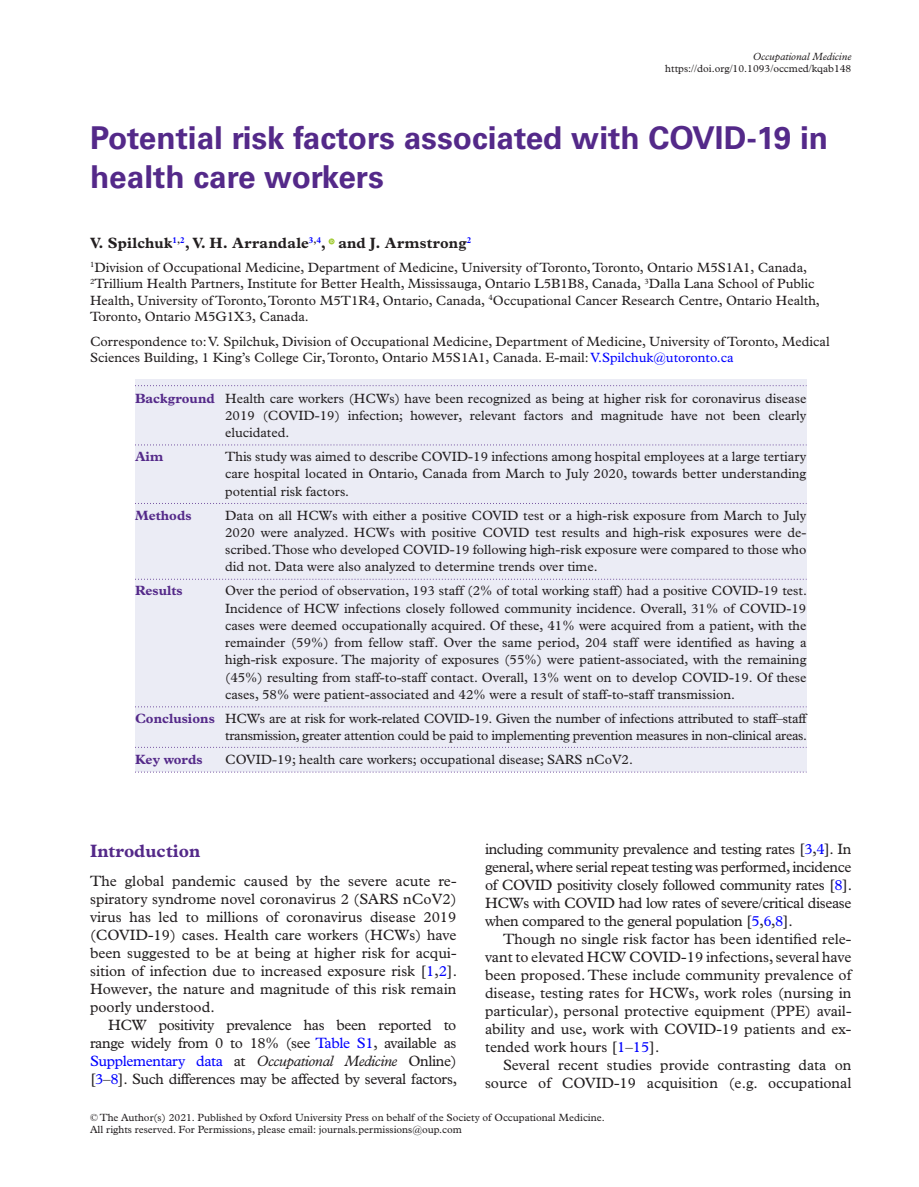
<style>
.page{position:relative;width:919px;height:1187px;background:#fff}
.page>*{position:absolute;margin:0;border:0;box-sizing:border-box;transform-origin:0 0}
.t1{font:700 31.5px/39px "Univers LT Std";color:#542989}
.t2{font:700 18px "Plantin Std";color:#542989}
.t3{font:15px/18px "Plantin Std";color:#231f20;text-align:justify}
.t4{font:700 15px "Plantin Std";letter-spacing:.01em;color:#231f20}
.t5{font:13.5px/17.2px "Plantin Std";color:#231f20;text-align:justify}
.t6{font:13.5px/17.2px "Plantin Std";letter-spacing:-.02em;color:#231f20;text-align:right}
.t7{font:700 13.5px "Plantin Std";color:#542989}
.t8{font:10.5px/12px "Plantin Std";color:#231f20}
.t9{font:italic 10.5px "Plantin Std";color:#231f20}
.s1{color:#00f}
.s2{font-weight:700;color:#542989}
.s3{font-style:italic}
</style>
<div class="page">
<div style="left:135px;top:379px;width:671px;height:68px;background:#ebecf5"></div>
<svg style="left:135px;top:385px;width:671px;height:1px"></svg>
<div style="left:135px;top:444px;width:671px;height:61px;background:#ebecf5"></div>
<svg style="left:135px;top:444px;width:671px;height:1px"></svg>
<div style="left:135px;top:502px;width:671px;height:79px;background:#ebecf5"></div>
<svg style="left:135px;top:503px;width:671px;height:1px"></svg>
<div style="left:135px;top:578px;width:671px;height:131px;background:#ebecf5"></div>
<svg style="left:135px;top:579px;width:671px;height:1px"></svg>
<div style="left:135px;top:705px;width:671px;height:45px;background:#ebecf5"></div>
<svg style="left:135px;top:706px;width:671px;height:1px"></svg>
<div style="left:135px;top:747px;width:671px;height:25px;background:#ebecf5"></div>
<svg style="left:135px;top:747px;width:671px;height:1px"></svg>
<svg style="left:135px;top:771px;width:671px;height:1px"></svg>
<svg style="left:328px;top:238px;width:6px;height:6px"></svg>
<p class="t9" style="left:752px;top:50px;width:100px">Occupational Medicine</p>
<p class="t8" style="left:665px;top:62px;width:188px">https://doi.org/10.1093/occmed/kqab148</p>
<h1 class="t1" style="left:90px;top:118px;width:739px">Potential risk factors associated with COVID-19 in health care workers</h1>
<p class="t4" style="left:90px;top:234px;width:382px">V. Spilchuk<sup>1</sup><sup>,</sup><sup>2</sup>, V. H. Arrandale<sup>3</sup><sup>,</sup><sup>4</sup>, and J. Armstrong<sup>2</sup></p>
<p class="t5" style="left:90px;top:259px;width:731px;line-height:16.5px;text-align:left"><sup>1</sup>Division of Occupational Medicine, Department of Medicine, University of Toronto, Toronto, Ontario M5S1A1, Canada, <sup>2</sup>Trillium Health Partners, Institute for Better Health, Mississauga, Ontario L5B1B8, Canada, <sup>3</sup>Dalla Lana School of Public Health, University of Toronto, Toronto M5T1R4, Ontario, Canada, <sup>4</sup>Occupational Cancer Research Centre, Ontario Health, Toronto, Ontario M5G1X3, Canada.</p>
<p class="t5" style="left:90px;top:333px;width:741px;line-height:16.5px">Correspondence to: V. Spilchuk, Division of Occupational Medicine, Department of Medicine, University of Toronto, Medical<br>Sciences Building, 1 King’s College Cir, Toronto, Ontario M5S1A1, Canada. E-mail: <span class="s1">V.Spilchuk@utoronto.ca</span></p>
<p class="t5" style="left:225px;top:389px;width:582px;text-indent:-90px"><span class="s2">Background</span> Health care workers (HCWs) have been recognized as being at higher risk for coronavirus disease 2019 (COVID-19) infection; however, relevant factors and magnitude have not been clearly elucidated.</p>
<p class="t7" style="left:135px;top:448px;width:30px">Aim</p>
<p class="t5" style="left:225px;top:448px;width:582px">This study was aimed to describe COVID-19 infections among hospital employees at a large tertiary care hospital located in Ontario, Canada from March to July 2020, towards better understanding potential risk factors.</p>
<p class="t7" style="left:135px;top:507px;width:58px">Methods</p>
<p class="t5" style="left:225px;top:506px;width:582px">Data on all HCWs with either a positive COVID test or a high-risk exposure from March to July 2020 were analyzed. HCWs with positive COVID test results and high-risk exposures were de&shy;scribed. Those who developed COVID-19 following high-risk exposure were compared to those who did not. Data were also analyzed to determine trends over time.</p>
<p class="t7" style="left:135px;top:582px;width:49px">Results</p>
<p class="t5" style="left:225px;top:582px;width:583px">Over the period of observation, 193 staff (2% of total working staff) had a positive COVID-19 test.<br>Incidence of HCW infections closely followed community incidence. Overall, 31% of COVID-19 cases were deemed occupationally acquired. Of these, 41% were acquired from a patient, with the remainder (59%) from fellow staff. Over the same period, 204 staff were identified as having a high-risk exposure. The majority of exposures (55%) were patient-associated, with the remaining (45%) resulting from staff-to-staff contact. Overall, 13% went on to develop COVID-19. Of these cases, 58% were patient-associated and 42% were a result of staff-to-staff transmission.</p>
<p class="t6" style="left:135px;top:710px;width:673px"><span class="s2">Conclusions</span> HCWs are at risk for work-related COVID-19. Given the number of infections attributed to staff–staff transmission, greater attention could be paid to implementing prevention measures in non-clinical areas.</p>
<p class="t7" style="left:135px;top:751px;width:69px">Key words</p>
<p class="t5" style="left:225px;top:751px;width:409px">COVID-19; health care workers; occupational disease; SARS nCoV2.</p>
<h2 class="t2" style="left:90px;top:840px;width:112px">Introduction</h2>
<p class="t3" style="left:90px;top:871px;width:368px">The global pandemic caused by the severe acute re&shy;spiratory syndrome novel coronavirus 2 (SARS nCoV2) virus has led to millions of coronavirus disease 2019 (COVID-19) cases. Health care workers (HCWs) have been suggested to be at being at higher risk for acqui&shy;sition of infection due to increased exposure risk [<span class="s1">1</span>,<span class="s1">2</span>].<br>However, the nature and magnitude of this risk remain poorly understood.</p>
<p class="t3" style="left:90px;top:1015px;width:368px;text-indent:18px">HCW positivity prevalence has been reported to range widely from 0 to 18% (see <span class="s1">Table S1</span>, available as <span class="s1">Supplementary data</span> at <span class="s3">Occupational Medicine</span> Online) [<span class="s1">3</span>–<span class="s1">8</span>]. Such differences may be affected by several factors,</p>
<p class="t3" style="left:485px;top:840px;width:368px">including community prevalence and testing rates [<span class="s1">3</span>,<span class="s1">4</span>]. In general, where serial repeat testing was performed, incidence of COVID positivity closely followed community rates [<span class="s1">8</span>].<br>HCWs with COVID had low rates of severe/critical disease when compared to the general population [<span class="s1">5</span>,<span class="s1">6</span>,<span class="s1">8</span>].</p>
<p class="t3" style="left:485px;top:930px;width:368px;text-indent:18px">Though no single risk factor has been identified rele&shy;vant to elevated HCW COVID-19 infections, several have been proposed. These include community prevalence of disease, testing rates for HCWs, work roles (nursing in particular), personal protective equipment (PPE) avail&shy;ability and use, work with COVID-19 patients and ex&shy;tended work hours [<span class="s1">1</span>–<span class="s1">15</span>].</p>
<p class="t3" style="left:485px;top:1056px;width:368px;text-align:right">Several recent studies provide contrasting data on source of COVID-19 acquisition (e.g. occupational</p>
<p class="t8" style="left:90px;top:1111px;width:516px">© The Author(s) 2021. Published by Oxford University Press on behalf of the Society of Occupational Medicine.<br>All rights reserved. For Permissions, please email: journals.permissions@oup.com</p>
</div>
